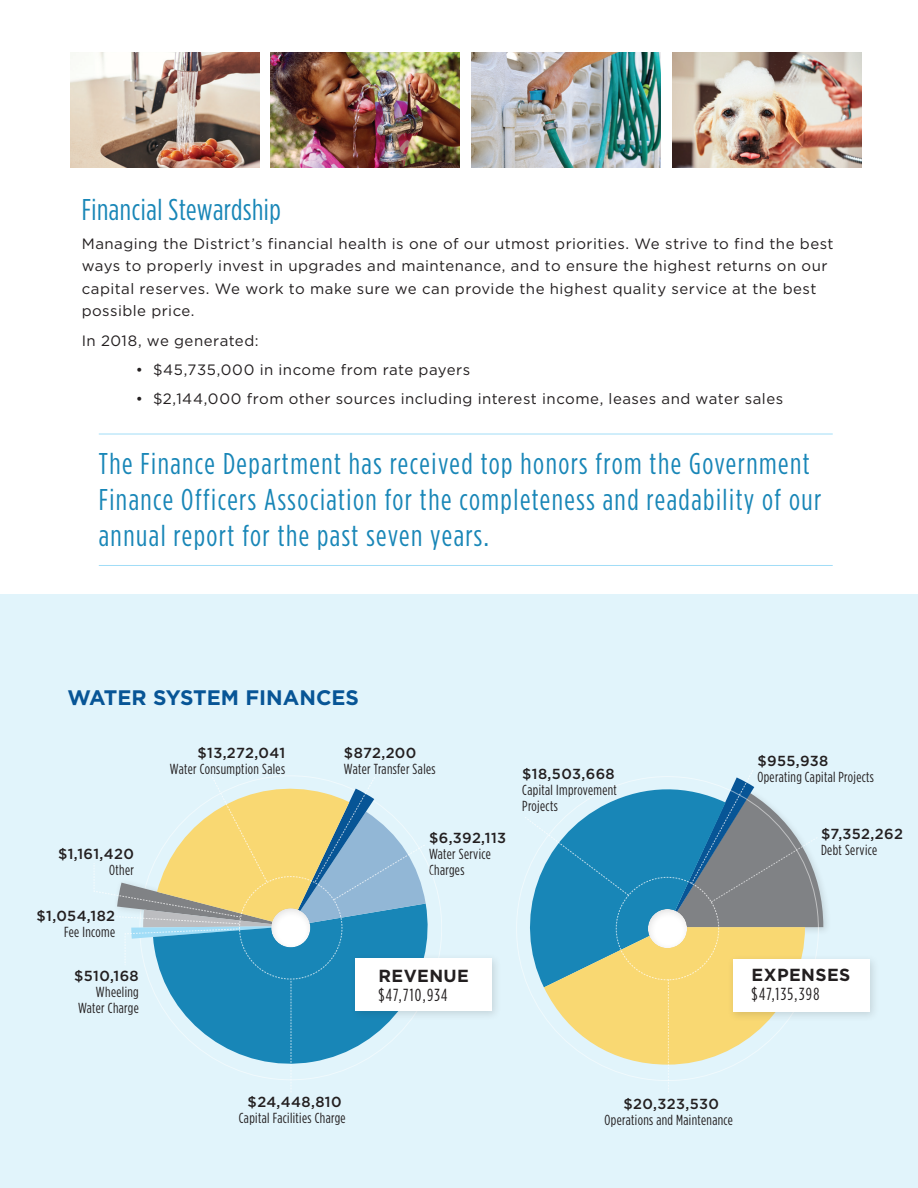
<style>
.page{position:relative;width:918px;height:1188px;background:#fff}
.page>*{position:absolute;margin:0;border:0;box-sizing:border-box;transform-origin:0 0}
.t1{font:30px/36px "Gotham Condensed";letter-spacing:.05em;color:#1886b7}
.t2{font:30px "Gotham Condensed";letter-spacing:.02em;color:#1886b7}
.t3{font:700 21px "Gotham";color:#075596}
.t4{font:17.55px "Gotham Condensed";letter-spacing:.075em;color:#231f20}
.t5{font:700 17.55px "Gotham";letter-spacing:.025em;color:#231f20}
.t6{font:15px/22.5px "Gotham";letter-spacing:.03em;color:#231f20}
.t7{font:14.55px/16px "Gotham Condensed";letter-spacing:.025em;color:#231f20}
.t8{font:500 14.55px "Gotham";letter-spacing:.025em;color:#231f20}
</style>
<div class="page">
<img style="left:672px;top:52px;width:189px;height:115px">
<img style="left:70px;top:52px;width:189px;height:115px">
<img style="left:472px;top:52px;width:189px;height:115px">
<img style="left:271px;top:52px;width:189px;height:115px">
<div style="left:0;top:594px;width:918px;height:594px;background:#e1f4fb"></div>
<svg style="left:94px;top:776px;width:332px;height:304px"></svg>
<div style="left:350px;top:953px;width:152px;height:69px;background:#231f20;opacity:.15"></div>
<div style="left:356px;top:959px;width:136px;height:52px;background:#fff"></div>
<div style="left:664px;top:789px;width:168px;height:146px;background:#231f20;opacity:.15"></div>
<svg style="left:516px;top:770px;width:307px;height:322px"></svg>
<div style="left:727px;top:954px;width:152px;height:69px;background:#231f20;opacity:.15"></div>
<div style="left:733px;top:959px;width:136px;height:53px;background:#fff"></div>
<hr style="left:99px;top:434px;width:734px;height:1px;background:#a1ddf7">
<hr style="left:99px;top:565px;width:734px;height:1px;background:#a1ddf7">
<h1 class="t2" style="left:82px;top:193px;width:201px">Financial Stewardship</h1>
<p class="t6" style="left:82px;top:232px;width:753px">Managing the District’s financial health is one of our utmost priorities. We strive to find the best ways to properly invest in upgrades and maintenance, and to ensure the highest returns on our capital reserves. We work to make sure we can provide the highest quality service at the best possible price.</p>
<p class="t6" style="left:82px;top:329px;width:178px">In 2018, we generated:</p>
<p class="t6" style="left:136px;top:358px;width:336px">• $45,735,000 in income from rate payers</p>
<p class="t6" style="left:136px;top:387px;width:649px">• $2,144,000 from other sources including interest income, leases and water sales</p>
<h1 class="t1" style="left:99px;top:445px;width:724px">The Finance Department has received top honors from the Government<br>Finance Officers Association for the completeness and readability of our annual report for the past seven years.</h1>
<h2 class="t3" style="left:68px;top:685px;width:293px">WATER SYSTEM FINANCES</h2>
<p class="t8" style="left:58px;top:846px;width:77px">$1,161,420</p>
<p class="t7" style="left:109px;top:862px;width:26px">Other</p>
<p class="t8" style="left:37px;top:908px;width:80px">$1,054,182</p>
<p class="t7" style="left:64px;top:924px;width:53px">Fee Income</p>
<p class="t8" style="left:74px;top:967px;width:66px">$510,168</p>
<p class="t7" style="left:78px;top:984px;width:62px;text-align:right">Wheeling<br>Water Charge</p>
<p class="t8" style="left:197px;top:744px;width:89px">$13,272,041</p>
<p class="t7" style="left:170px;top:760px;width:117px">Water Consumption Sales</p>
<p class="t8" style="left:344px;top:744px;width:74px">$872,200</p>
<p class="t7" style="left:344px;top:760px;width:93px">Water Transfer Sales</p>
<p class="t8" style="left:429px;top:830px;width:79px">$6,392,113</p>
<p class="t7" style="left:429px;top:846px;width:63px">Water Service<br>Charges</p>
<p class="t5" style="left:379px;top:966px;width:92px">REVENUE</p>
<p class="t4" style="left:379px;top:985px;width:70px">$47,710,934</p>
<p class="t8" style="left:522px;top:765px;width:94px">$18,503,668</p>
<p class="t7" style="left:522px;top:781px;width:96px">Capital Improvement<br>Projects</p>
<p class="t8" style="left:757px;top:752px;width:73px">$955,938</p>
<p class="t7" style="left:757px;top:769px;width:118px">Operating Capital Projects</p>
<p class="t8" style="left:821px;top:826px;width:83px">$7,352,262</p>
<p class="t7" style="left:821px;top:842px;width:58px">Debt Service</p>
<p class="t5" style="left:752px;top:964px;width:100px">EXPENSES</p>
<p class="t4" style="left:752px;top:984px;width:69px">$47,135,398</p>
<p class="t8" style="left:248px;top:1094px;width:95px">$24,448,810</p>
<p class="t7" style="left:239px;top:1110px;width:108px">Capital Facilities Charge</p>
<p class="t8" style="left:623px;top:1095px;width:97px">$20,323,530</p>
<p class="t7" style="left:605px;top:1112px;width:130px">Operations and Maintenance</p>
</div>
